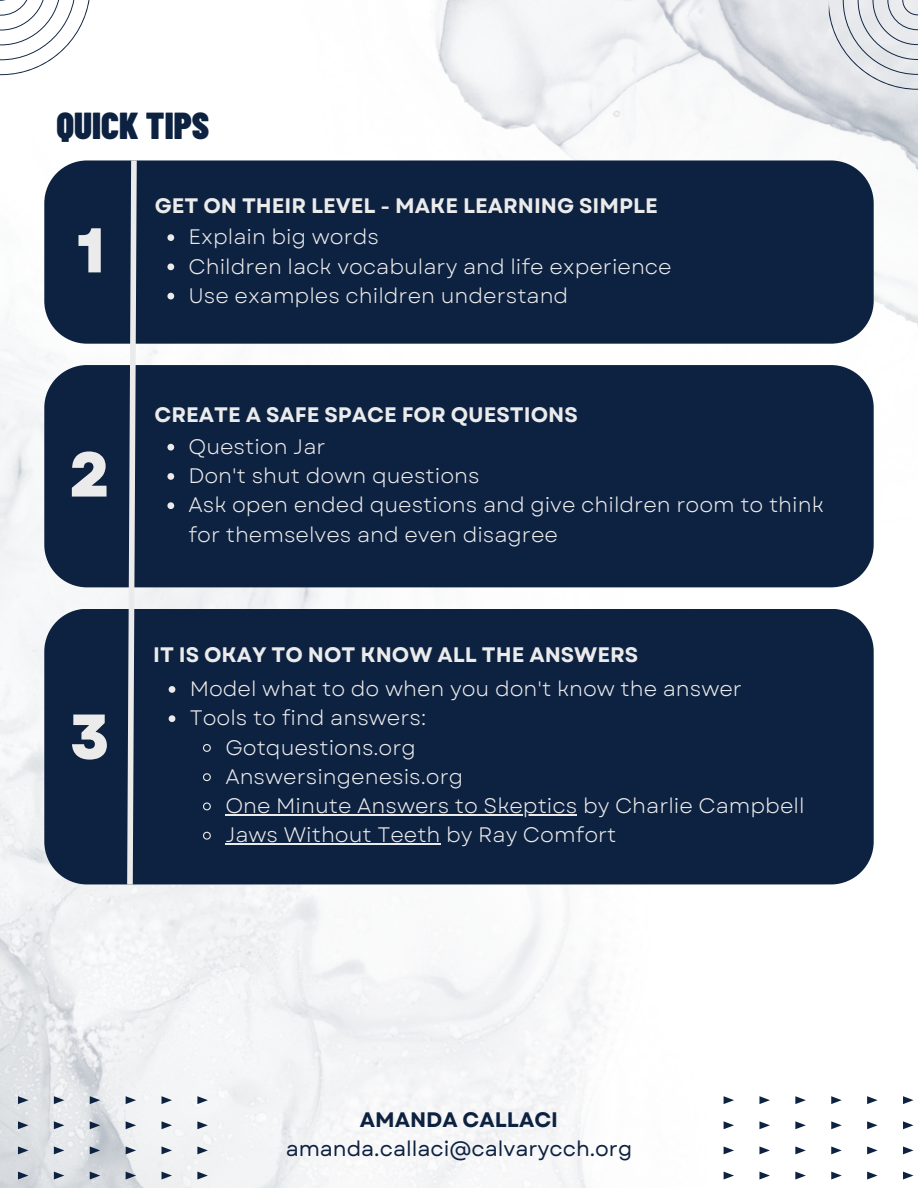
<style>
.page{position:relative;width:918px;height:1188px;background:#fff}
.page>*{position:absolute;margin:0;border:0;box-sizing:border-box;transform-origin:0 0}
.t1{font:800 63px "Garet";color:#ebebeb}
.t2{font:900 37.5px "Barlow Condensed";color:#0d2140}
.t3{font:21px/29.2px "Garet";color:#ebebeb}
.t4{font:700 21px "Garet";color:#ebebeb}
.t5{font:21px "Garet";color:#0d2140}
.t6{font:700 21px "Garet";color:#0d2140}
</style>
<div class="page">
<img style="left:0;top:0;width:918px;height:1188px">
<svg style="left:724px;top:1096px;width:10px;height:8px"></svg>
<svg style="left:759px;top:1096px;width:11px;height:8px"></svg>
<svg style="left:795px;top:1096px;width:11px;height:8px"></svg>
<svg style="left:831px;top:1096px;width:11px;height:8px"></svg>
<svg style="left:867px;top:1096px;width:11px;height:8px"></svg>
<svg style="left:903px;top:1096px;width:11px;height:8px"></svg>
<svg style="left:724px;top:1121px;width:10px;height:8px"></svg>
<svg style="left:759px;top:1121px;width:11px;height:8px"></svg>
<svg style="left:795px;top:1121px;width:11px;height:8px"></svg>
<svg style="left:831px;top:1121px;width:11px;height:8px"></svg>
<svg style="left:867px;top:1121px;width:11px;height:8px"></svg>
<svg style="left:903px;top:1121px;width:11px;height:8px"></svg>
<svg style="left:724px;top:1146px;width:10px;height:8px"></svg>
<svg style="left:759px;top:1146px;width:11px;height:8px"></svg>
<svg style="left:795px;top:1146px;width:11px;height:8px"></svg>
<svg style="left:831px;top:1146px;width:11px;height:8px"></svg>
<svg style="left:867px;top:1146px;width:11px;height:8px"></svg>
<svg style="left:903px;top:1146px;width:11px;height:8px"></svg>
<svg style="left:724px;top:1172px;width:10px;height:8px"></svg>
<svg style="left:759px;top:1172px;width:11px;height:8px"></svg>
<svg style="left:795px;top:1172px;width:11px;height:8px"></svg>
<svg style="left:831px;top:1172px;width:11px;height:8px"></svg>
<svg style="left:867px;top:1172px;width:11px;height:8px"></svg>
<svg style="left:903px;top:1172px;width:11px;height:8px"></svg>
<svg style="left:18px;top:1096px;width:10px;height:8px"></svg>
<svg style="left:54px;top:1096px;width:10px;height:8px"></svg>
<svg style="left:90px;top:1096px;width:10px;height:8px"></svg>
<svg style="left:126px;top:1096px;width:10px;height:8px"></svg>
<svg style="left:162px;top:1096px;width:10px;height:8px"></svg>
<svg style="left:197px;top:1096px;width:11px;height:8px"></svg>
<svg style="left:18px;top:1121px;width:10px;height:8px"></svg>
<svg style="left:54px;top:1121px;width:10px;height:8px"></svg>
<svg style="left:90px;top:1121px;width:10px;height:8px"></svg>
<svg style="left:126px;top:1121px;width:10px;height:8px"></svg>
<svg style="left:162px;top:1121px;width:10px;height:8px"></svg>
<svg style="left:197px;top:1121px;width:11px;height:8px"></svg>
<svg style="left:18px;top:1146px;width:10px;height:8px"></svg>
<svg style="left:54px;top:1146px;width:10px;height:8px"></svg>
<svg style="left:90px;top:1146px;width:10px;height:8px"></svg>
<svg style="left:126px;top:1146px;width:10px;height:8px"></svg>
<svg style="left:162px;top:1146px;width:10px;height:8px"></svg>
<svg style="left:197px;top:1146px;width:11px;height:8px"></svg>
<svg style="left:18px;top:1172px;width:10px;height:8px"></svg>
<svg style="left:54px;top:1172px;width:10px;height:8px"></svg>
<svg style="left:90px;top:1172px;width:10px;height:8px"></svg>
<svg style="left:126px;top:1172px;width:10px;height:8px"></svg>
<svg style="left:162px;top:1172px;width:10px;height:8px"></svg>
<svg style="left:197px;top:1172px;width:11px;height:8px"></svg>
<svg style="left:0;top:0;width:90px;height:75px"></svg>
<div style="left:44px;top:160px;width:830px;height:184px;background:#0d2140;border-radius:43px"></div>
<div style="left:44px;top:365px;width:830px;height:222px;background:#0d2140;border-radius:43px"></div>
<div style="left:44px;top:609px;width:830px;height:275px;background:#0d2140;border-radius:43px"></div>
<svg style="left:124px;top:155px;width:16px;height:735px"></svg>
<svg style="left:829px;top:0;width:89px;height:90px;background:#d9dce1"></svg>
<svg style="left:167px;top:234px;width:7px;height:7px"></svg>
<svg style="left:167px;top:263px;width:7px;height:7px"></svg>
<svg style="left:167px;top:293px;width:7px;height:6px"></svg>
<svg style="left:169px;top:686px;width:6px;height:7px"></svg>
<svg style="left:169px;top:715px;width:6px;height:7px"></svg>
<svg style="left:203px;top:744px;width:8px;height:8px"></svg>
<svg style="left:203px;top:773px;width:8px;height:9px"></svg>
<svg style="left:203px;top:802px;width:8px;height:9px"></svg>
<hr style="left:225px;top:814px;width:352px;height:1px;background:#ebebeb">
<svg style="left:203px;top:831px;width:8px;height:9px"></svg>
<hr style="left:225px;top:844px;width:216px;height:1px;background:#ebebeb">
<svg style="left:167px;top:444px;width:7px;height:7px"></svg>
<svg style="left:167px;top:473px;width:7px;height:7px"></svg>
<svg style="left:167px;top:502px;width:7px;height:7px"></svg>
<h2 class="t2" style="left:56px;top:102px;width:154px">QUICK TIPS</h2>
<p class="t1" style="left:77px;top:205px;width:30px">1</p>
<p class="t1" style="left:69px;top:429px;width:42px">2</p>
<p class="t1" style="left:70px;top:691px;width:41px">3</p>
<p class="t4" style="left:155px;top:190px;width:505px">GET ON THEIR LEVEL - MAKE LEARNING SIMPLE</p>
<p class="t3" style="left:189px;top:222px;width:192px">Explain big words</p>
<p class="t3" style="left:189px;top:252px;width:485px">Children lack vocabulary and life experience</p>
<h1 class="t3" style="left:189px;top:281px;width:381px">Use examples children understand</h1>
<p class="t4" style="left:154px;top:400px;width:425px">CREATE A SAFE SPACE FOR QUESTIONS</p>
<p class="t3" style="left:189px;top:432px;width:139px">Question Jar</p>
<p class="t3" style="left:189px;top:461px;width:293px">Don't shut down questions</p>
<p class="t3" style="left:189px;top:491px;width:637px">Ask open ended questions and give children room to think for themselves and even disagree</p>
<p class="t4" style="left:153px;top:639px;width:487px">IT IS OKAY TO NOT KNOW ALL THE ANSWERS</p>
<h2 class="t3" style="left:190px;top:674px;width:554px">Model what to do when you don't know the answer</h2>
<p class="t3" style="left:190px;top:704px;width:238px">Tools to find answers:</p>
<p class="t3" style="left:225px;top:733px;width:192px">Gotquestions.org</p>
<p class="t3" style="left:225px;top:762px;width:239px">Answersingenesis.org</p>
<p class="t3" style="left:225px;top:791px;width:581px">One Minute Answers to Skeptics by Charlie Campbell</p>
<h2 class="t3" style="left:225px;top:821px;width:393px">Jaws Without Teeth by Ray Comfort</h2>
<p class="t6" style="left:360px;top:1104px;width:200px">AMANDA CALLACI</p>
<p class="t5" style="left:286px;top:1134px;width:348px">amanda.callaci@calvarycch.org</p>
</div>
